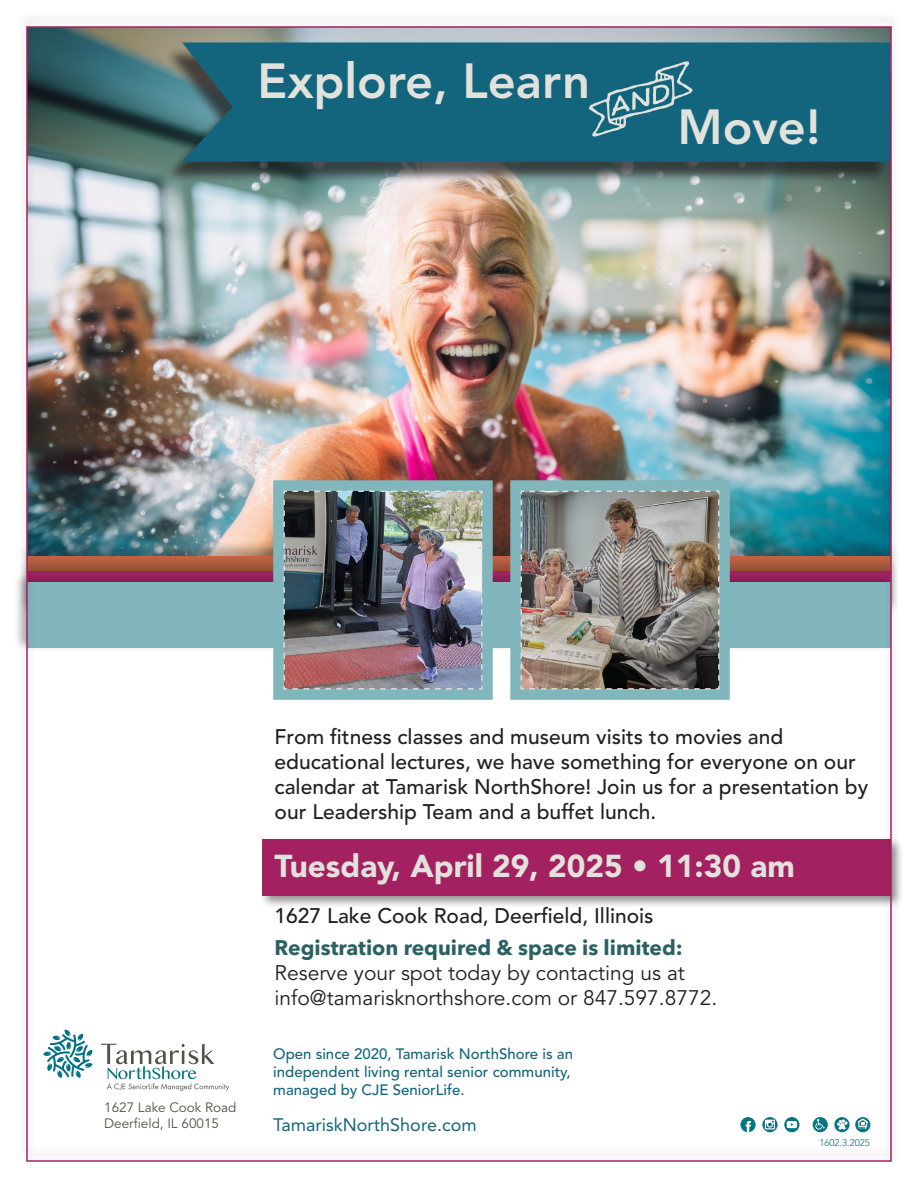
<style>
.page{position:relative;width:918px;height:1188px;background:#fff}
.page>*{position:absolute;margin:0;border:0;box-sizing:border-box;transform-origin:0 0}
.t1{font:800 48.9px "Avenir LT Std";color:#e1e2dc}
.t2{font:900 31.5px "Avenir LT Std";color:#e1e2dc}
.t3{font:500 21px/25.2px "Avenir LT Std";color:#231f20}
.t4{font:21px/25.2px "Avenir LT Std";color:#231f20}
.t5{font:21px "Avenir Next LT Pro";color:#2b6161}
.t6{font:18px "Avenir LT Std";color:#13657d}
.Paragraph_Style_1{font:500 15px/18px "Avenir LT Std";color:#13657d}
.t7{font:13.5px "Avenir LT Std";color:#4f534a}
.t8{font:300 9.75px "Avenir LT Std";color:#13657d}
</style>
<div class="page">
<div style="left:18px;top:11px;width:882px;height:1152px;background:#231f20;opacity:.3"></div>
<p class="t1" style="left:258px;top:52px;width:334px">Explore, Learn</p>
<p class="t1" style="left:677px;top:98px;width:145px">Move!</p>
<p class="t7" style="left:104px;top:1100px;width:134px">1627 Lake Cook Road</p>
<p class="t7" style="left:104px;top:1116px;width:116px">Deerfield, IL 60015</p>
<p class="t3" style="left:275px;top:724px;width:595px">From fitness classes and museum visits to movies and educational lectures, we have something for everyone on our calendar at Tamarisk NorthShore! Join us for a presentation by our Leadership Team and a buffet lunch.</p>
<p class="t2" style="left:275px;top:847px;width:522px">Tuesday, April 29, 2025 • 11:30 am</p>
<p class="t3" style="left:275px;top:904px;width:380px">1627 Lake Cook Road, Deerfield, Illinois</p>
<p class="t5" style="left:275px;top:938px;width:410px">Registration required &amp; space is limited:</p>
<p class="t4" style="left:275px;top:961px;width:444px">Reserve your spot today by contacting us at info@tamarisknorthshore.com or 847.597.8772.</p>
<p class="Paragraph_Style_1" style="left:273px;top:1045px;width:301px">Open since 2020, Tamarisk NorthShore is an independent living rental senior community, managed by CJE SeniorLife.</p>
<p class="t6" style="left:273px;top:1114px;width:205px">TamariskNorthShore.com</p>
<p class="t8" style="left:819px;top:1136px;width:52px">1602.3.2025</p>
</div>
